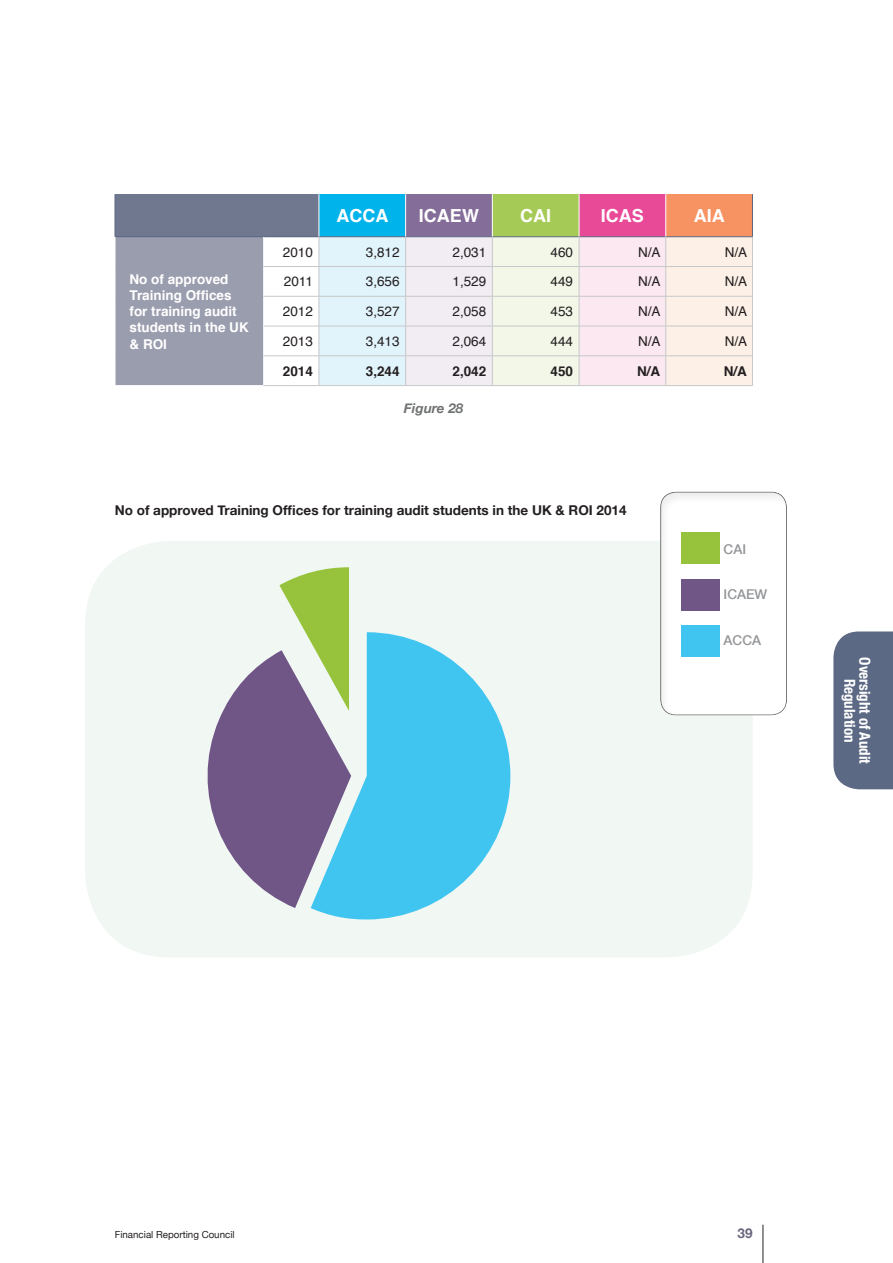
<style>
.page{position:relative;width:893px;height:1263px;background:#fff}
.page>*{position:absolute;margin:0;border:0;box-sizing:border-box;transform-origin:0 0}
.t1{font:700 18px "Helvetica";color:#fff}
.circle_white_reverse{font:700 condensed 15px/15px "Helvetica Neue";color:#fff;text-align:center}
.t2{font:14.55px "Myriad Pro";color:#231f20}
.bodycell{font:13.5px "Helvetica";color:#231f20}
.BOLD{font:700 13.5px "Helvetica Neue";color:#231f20}
.LEFT_CELL{font:700 13.5px/16.2px "Helvetica";color:#fff}
.bodycell-2{font:700 13.5px "Helvetica";color:#231f20}
.Figure{font:italic 700 13.5px "Helvetica Neue";color:#717473}
.TABLE_HEADER_JACK{font:500 13.5px "Helvetica Neue";color:#939598}
.t3{font:700 13.5px "Helvetica Neue";color:#696780}
.t4{font:9.75px "Helvetica Neue";color:#231f20}
</style>
<div class="page">
<div style="left:85px;top:541px;width:667px;height:416px;background:#f1f7f3"></div>
<div style="left:115px;top:194px;width:204px;height:43px;background:#707890"></div>
<div style="left:319px;top:194px;width:87px;height:43px;background:#00b3eb"></div>
<div style="left:406px;top:194px;width:86px;height:43px;background:#856d99"></div>
<div style="left:492px;top:194px;width:87px;height:43px;background:#a5ca56"></div>
<div style="left:579px;top:194px;width:87px;height:43px;background:#e94a98"></div>
<div style="left:666px;top:194px;width:86px;height:43px;background:#f79262"></div>
<div style="left:115px;top:237px;width:149px;height:149px;background:#9a9dae"></div>
<hr style="left:115px;top:194px;width:1px;height:43px;background:#5c6984">
<hr style="left:752px;top:194px;width:1px;height:43px;background:#5c6984">
<hr style="left:115px;top:236px;width:149px;height:1px;background:#5c6984">
<hr style="left:264px;top:236px;width:55px;height:1px;background:#5c6984">
<hr style="left:319px;top:236px;width:87px;height:1px;background:#5c6984">
<hr style="left:406px;top:236px;width:86px;height:1px;background:#5c6984">
<hr style="left:492px;top:236px;width:87px;height:1px;background:#5c6984">
<hr style="left:579px;top:236px;width:87px;height:1px;background:#5c6984">
<hr style="left:666px;top:236px;width:87px;height:1px;background:#5c6984">
<svg style="left:115px;top:237px;width:1px;height:29px"></svg>
<svg style="left:263px;top:237px;width:1px;height:29px"></svg>
<hr style="left:115px;top:266px;width:1px;height:30px;background:#fff">
<hr style="left:263px;top:266px;width:1px;height:30px;background:#fff">
<hr style="left:115px;top:296px;width:1px;height:30px;background:#fff">
<hr style="left:263px;top:296px;width:1px;height:30px;background:#fff">
<hr style="left:115px;top:326px;width:1px;height:30px;background:#fff">
<hr style="left:263px;top:326px;width:1px;height:30px;background:#fff">
<svg style="left:115px;top:356px;width:1px;height:29px"></svg>
<svg style="left:263px;top:356px;width:1px;height:29px"></svg>
<hr style="left:115px;top:385px;width:149px;height:1px;background:#fff">
<hr style="left:319px;top:194px;width:1px;height:43px;background:#fff">
<hr style="left:405px;top:194px;width:1px;height:43px;background:#fff">
<hr style="left:492px;top:194px;width:1px;height:43px;background:#fff">
<hr style="left:579px;top:194px;width:1px;height:43px;background:#fff">
<hr style="left:665px;top:194px;width:1px;height:43px;background:#fff">
<hr style="left:264px;top:266px;width:55px;height:1px;background:#c7c8ca">
<hr style="left:264px;top:296px;width:55px;height:1px;background:#c7c8ca">
<hr style="left:264px;top:326px;width:55px;height:1px;background:#c7c8ca">
<hr style="left:264px;top:356px;width:55px;height:1px;background:#c7c8ca">
<svg style="left:319px;top:237px;width:434px;height:148px;background:#f0eded"></svg>
<hr style="left:264px;top:385px;width:55px;height:1px;background:#c7c8ca">
<hr style="left:319px;top:385px;width:87px;height:1px;background:#c7c8ca">
<hr style="left:406px;top:385px;width:86px;height:1px;background:#c7c8ca">
<hr style="left:492px;top:385px;width:87px;height:1px;background:#c7c8ca">
<hr style="left:579px;top:385px;width:87px;height:1px;background:#c7c8ca">
<hr style="left:666px;top:385px;width:87px;height:1px;background:#c7c8ca">
<hr style="left:763px;top:1225px;width:1px;height:38px;background:#231f20">
<div style="left:833px;top:631px;width:60px;height:158px;background:#5c6984"></div>
<svg style="left:188px;top:567px;width:163px;height:341px"></svg>
<svg style="left:311px;top:632px;width:199px;height:287px;fill:#40c5f1"></svg>
<div style="left:660px;top:490px;width:129px;height:226px;background:#231f20;opacity:.08"></div>
<div style="left:681px;top:533px;width:39px;height:31px;background:#97c33c"></div>
<div style="left:681px;top:579px;width:39px;height:31px;background:#705587"></div>
<div style="left:681px;top:626px;width:39px;height:31px;background:#40c5f1"></div>
<div style="left:724px;top:541px;width:53px;height:124px;background:#fff"></div>
<p class="LEFT_CELL" style="left:129px;top:271px;width:121px">No of approved<br>Training Offices for training audit students in the UK &amp; ROI</p>
<p class="t1" style="left:337px;top:201px;width:53px">ACCA</p>
<p class="t1" style="left:419px;top:201px;width:61px">ICAEW</p>
<p class="t1" style="left:520px;top:201px;width:32px">CAI</p>
<p class="t1" style="left:601px;top:201px;width:45px">ICAS</p>
<p class="t1" style="left:694px;top:201px;width:32px">AIA</p>
<p class="bodycell" style="left:283px;top:242px;width:32px">2010</p>
<p class="bodycell" style="left:366px;top:242px;width:35px">3,812</p>
<p class="bodycell" style="left:453px;top:242px;width:35px">2,031</p>
<p class="bodycell" style="left:550px;top:242px;width:24px">460</p>
<p class="bodycell" style="left:638px;top:242px;width:24px">N/A</p>
<p class="bodycell" style="left:725px;top:242px;width:24px">N/A</p>
<p class="bodycell" style="left:284px;top:271px;width:31px">2011</p>
<p class="bodycell" style="left:366px;top:271px;width:35px">3,656</p>
<p class="bodycell" style="left:453px;top:271px;width:35px">1,529</p>
<p class="bodycell" style="left:550px;top:271px;width:24px">449</p>
<p class="bodycell" style="left:638px;top:271px;width:24px">N/A</p>
<p class="bodycell" style="left:725px;top:271px;width:24px">N/A</p>
<p class="bodycell" style="left:283px;top:301px;width:32px">2012</p>
<p class="bodycell" style="left:366px;top:301px;width:35px">3,527</p>
<p class="bodycell" style="left:453px;top:301px;width:35px">2,058</p>
<p class="bodycell" style="left:550px;top:301px;width:24px">453</p>
<p class="bodycell" style="left:638px;top:301px;width:24px">N/A</p>
<p class="bodycell" style="left:725px;top:301px;width:24px">N/A</p>
<p class="bodycell" style="left:283px;top:331px;width:32px">2013</p>
<p class="bodycell" style="left:366px;top:331px;width:35px">3,413</p>
<p class="bodycell" style="left:453px;top:331px;width:35px">2,064</p>
<p class="bodycell" style="left:550px;top:331px;width:24px">444</p>
<p class="bodycell" style="left:638px;top:331px;width:24px">N/A</p>
<p class="bodycell" style="left:725px;top:331px;width:24px">N/A</p>
<p class="bodycell-2" style="left:283px;top:360px;width:32px">2014</p>
<p class="bodycell-2" style="left:366px;top:360px;width:35px">3,244</p>
<p class="bodycell-2" style="left:453px;top:360px;width:35px">2,042</p>
<p class="bodycell-2" style="left:550px;top:360px;width:24px">450</p>
<p class="bodycell-2" style="left:637px;top:360px;width:25px">N/A</p>
<p class="bodycell-2" style="left:724px;top:360px;width:25px">N/A</p>
<p class="Figure" style="left:404px;top:398px;width:61px">Figure 28</p>
<p class="BOLD" style="left:115px;top:500px;width:513px">No of approved Training Offices for training audit students in the UK &amp; ROI 2014</p>
<p class="t2" style="left:724px;top:540px;width:22px">CAI</p>
<p class="t2" style="left:724px;top:586px;width:42px">ICAEW</p>
<p class="t2" style="left:724px;top:633px;width:36px">ACCA</p>
<p class="TABLE_HEADER_JACK" style="left:724px;top:538px;width:24px">CAI</p>
<p class="circle_white_reverse" style="left:873px;top:657px;width:108px;rotate:90deg">Oversight of Audit<br>Regulation</p>
<p class="t4" style="left:115px;top:1227px;width:121px">Financial Reporting Council</p>
<p class="t3" style="left:738px;top:1222px;width:17px">39</p>
</div>
